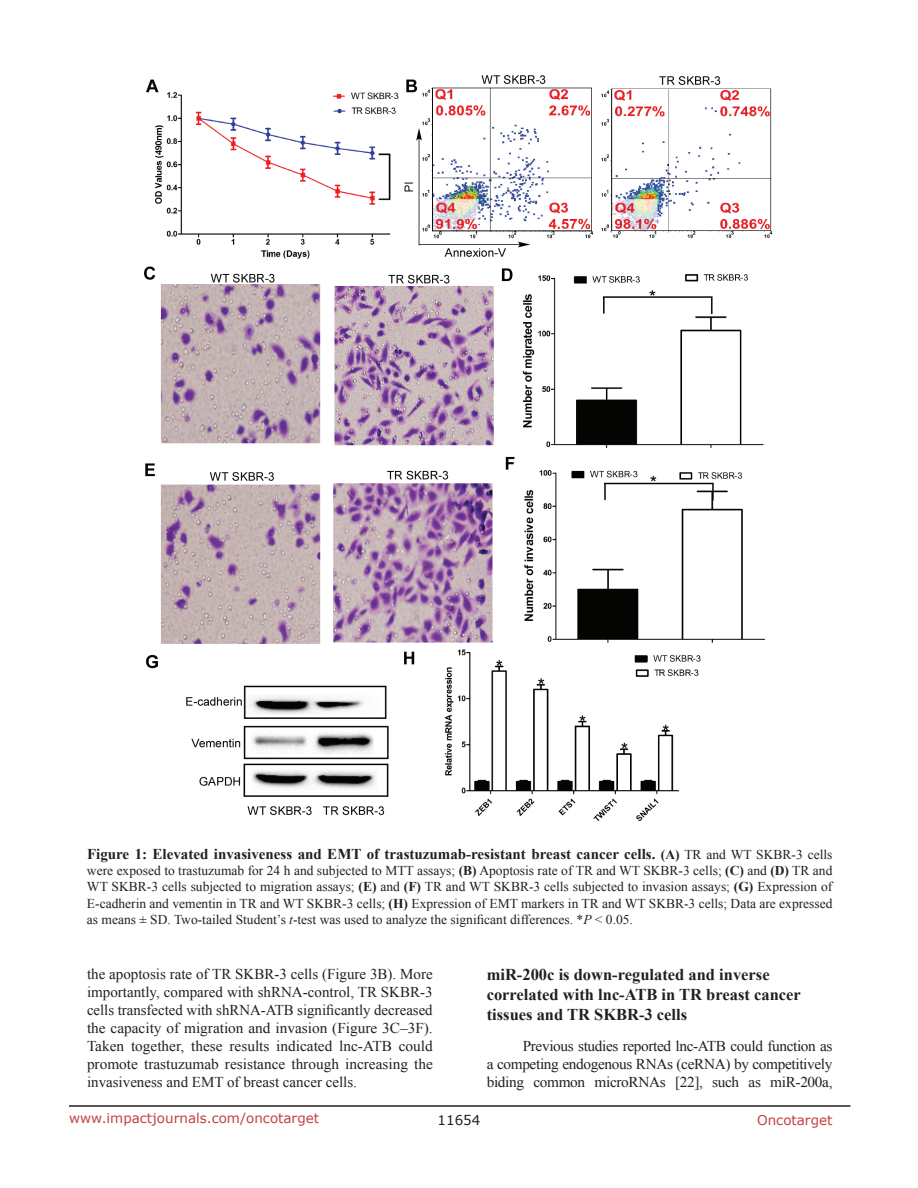
<style>
.page{position:relative;width:918px;height:1188px;background:#fff}
.page>*{position:absolute;margin:0;border:0;box-sizing:border-box;transform-origin:0 0}
.t1{font:700 16.5px/19.8px "Times New Roman";color:#231f20}
.t2{font:15px/18px "Times New Roman";letter-spacing:-.01em;color:#231f20;text-align:justify}
.t3{font:700 15px "Times New Roman";color:#231f20}
.t4{font:13.5px/16.2px "Times New Roman";color:#231f20;text-align:justify}
.t5{font:13.5px "Verdana";color:#c24141}
.t6{font:13.5px "Verdana";color:#231f20}
.s1{font-size:13.5px}
.s2{font-weight:400;font-size:13.5px}
.s3{font-weight:700}
.s4{font-style:italic}
</style>
<div class="page">
<hr style="left:69px;top:1105px;width:781px;height:2px;background:#231f20">
<img style="left:145px;top:76px;width:628px;height:745px">
<p class="t3" style="left:87px;top:844px;width:747px">Figure 1: Elevated invasiveness and EMT of trastuzumab-resistant breast cancer cells. <span class="s1">(A)</span> <span class="s2">TR and WT SKBR-3 cells</span></p>
<p class="t4" style="left:87px;top:862px;width:747px">were exposed to trastuzumab for 24 h and subjected to MTT assays; <span class="s3">(B)</span> Apoptosis rate of TR and WT SKBR-3 cells; <span class="s3">(C)</span> and <span class="s3">(D)</span> TR and WT SKBR-3 cells subjected to migration assays; <span class="s3">(E)</span> and <span class="s3">(F)</span> TR and WT SKBR-3 cells subjected to invasion assays; <span class="s3">(G)</span> Expression of E-cadherin and vementin in TR and WT SKBR-3 cells; <span class="s3">(H)</span> Expression of EMT markers in TR and WT SKBR-3 cells; Data are expressed as means ± SD. Two-tailed Student’s <span class="s4">t</span>-test was used to analyze the significant differences. *<span class="s4">P</span> &lt; 0.05.</p>
<p class="t2" style="left:87px;top:965px;width:347px">the apoptosis rate of TR SKBR-3 cells (Figure 3B). More importantly, compared with shRNA-control, TR SKBR-3 cells transfected with shRNA-ATB significantly decreased the capacity of migration and invasion (Figure 3C–3F).<br>Taken together, these results indicated lnc-ATB could promote trastuzumab resistance through increasing the invasiveness and EMT of breast cancer cells.</p>
<p class="t1" style="left:487px;top:964px;width:316px">miR-200c is down-regulated and inverse correlated with lnc-ATB in TR breast cancer tissues and TR SKBR-3 cells</p>
<p class="t2" style="left:487px;top:1037px;width:347px;text-indent:36px">Previous studies reported lnc-ATB could function as a competing endogenous RNAs (ceRNA) by competitively biding common microRNAs [22], such as miR-200a,</p>
<p class="t5" style="left:69px;top:1109px;width:252px">www.impactjournals.com/oncotarget</p>
<p class="t6" style="left:438px;top:1111px;width:44px">11654</p>
<p class="t5" style="left:757px;top:1111px;width:77px">Oncotarget</p>
</div>
